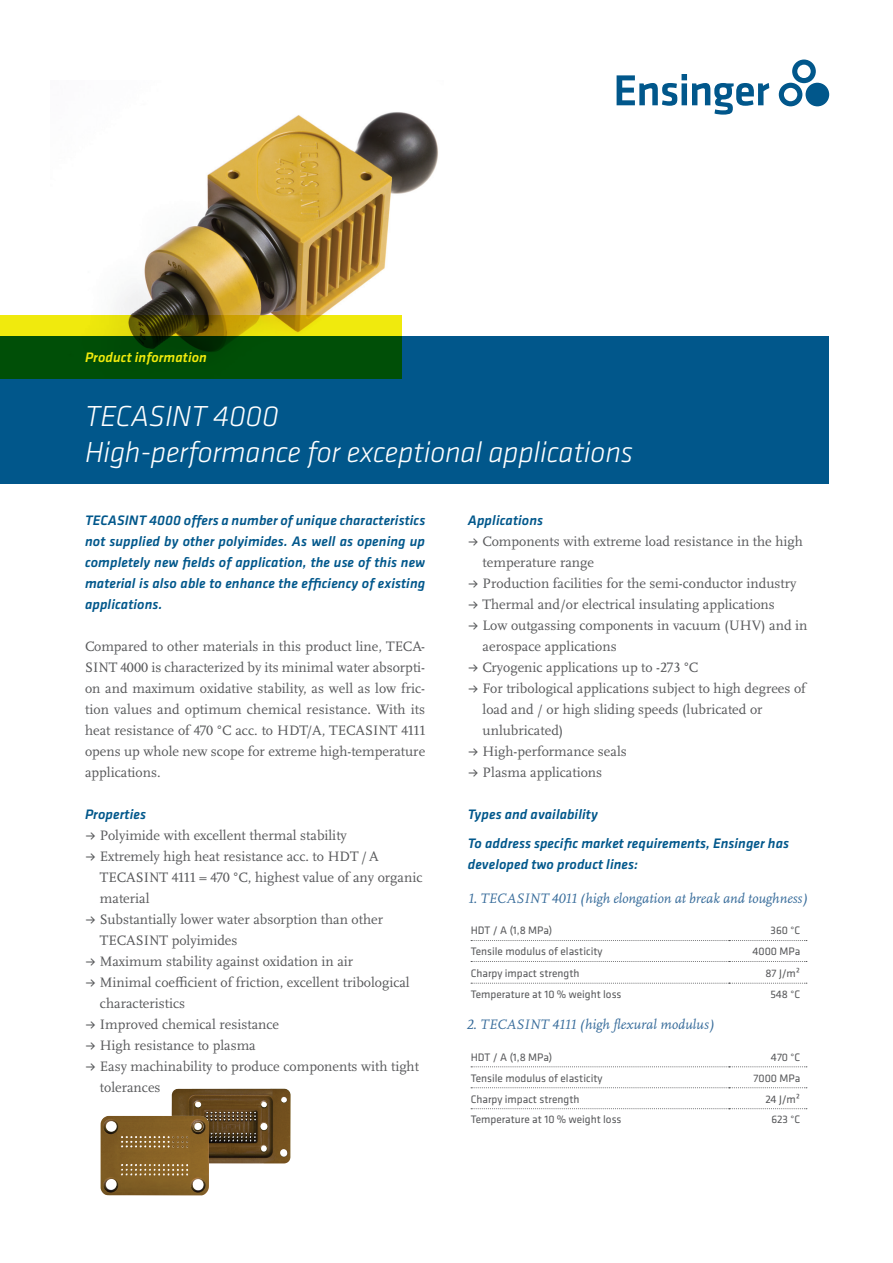
<style>
.page{position:relative;width:893px;height:1263px;background:#fff}
.page>*{position:absolute;margin:0;border:0;box-sizing:border-box;transform-origin:0 0}
.t1{font:italic 300 30px/36px "Klavika";letter-spacing:-.005em;color:#fff}
.t2{font:14.25px/21px "Scala Pro";color:#57585a;text-align:justify}
.t3{font:italic 500 14.25px/21px "Klavika";letter-spacing:.005em;color:#01578b;text-align:justify}
.t4{font:italic 14.25px "Scala Pro";color:#366b9a}
.t5{font:italic 500 14.25px "Klavika";letter-spacing:.005em;color:#f0ea0d}
.t6{font:11.25px "Klavika";color:#57585a}
.s1{font-family:"Klavika";font-size:15px}
</style>
<div class="page">
<img style="left:119px;top:112px;width:319px;height:203px">
<img style="left:172px;top:1088px;width:117px;height:75px">
<img style="left:100px;top:1116px;width:109px;height:79px">
<div style="left:0;top:336px;width:829px;height:147px;background:#01578b"></div>
<svg style="left:617px;top:74px;width:152px;height:41px"></svg>
<div style="left:805px;top:83px;width:24px;height:23px;background:#01578b;border-radius:50%"></div>
<svg style="left:779px;top:60px;width:37px;height:46px"></svg>
<svg style="left:0;top:315px;width:402px;height:63px;background:#417007"></svg>
<svg style="left:471px;top:940px;width:336px;height:1px"></svg>
<svg style="left:471px;top:961px;width:336px;height:1px"></svg>
<svg style="left:471px;top:983px;width:336px;height:1px"></svg>
<svg style="left:471px;top:1066px;width:336px;height:1px"></svg>
<svg style="left:471px;top:1087px;width:336px;height:1px"></svg>
<svg style="left:471px;top:1108px;width:336px;height:1px"></svg>
<p class="t5" style="left:85px;top:347px;width:123px">Product information</p>
<h1 class="t1" style="left:85px;top:398px;width:549px">TECASINT 4000<br>High-performance for exceptional applications</h1>
<p class="t3" style="left:85px;top:509px;width:342px">TECASINT 4000 offers a number of unique characteristics not supplied by other polyimides. As well as opening up completely new fields of application, the use of this new material is also able to enhance the efficiency of existing applications.</p>
<p class="t2" style="left:85px;top:636px;width:342px">Compared to other materials in this product line, TECA-SINT 4000 is characterized by its minimal water absorpti&shy;on and maximum oxidative stability, as well as low fric&shy;tion values and optimum chemical resistance. With its heat resistance of 470 °C acc. to HDT/A, TECASINT 4111 opens up whole new scope for extreme high-temperature applications.</p>
<p class="t3" style="left:85px;top:803px;width:62px">Properties</p>
<p class="t2" style="left:85px;top:825px;width:263px"><span class="s1">ˌ</span> Polyimide with excellent thermal stability</p>
<p class="t2" style="left:85px;top:846px;width:295px"><span class="s1">ˌ</span> Extremely high heat resistance acc. to HDT / A</p>
<p class="t2" style="left:100px;top:867px;width:324px">TECASINT 4111 = 470 °C, highest value of any organic</p>
<p class="t2" style="left:100px;top:888px;width:51px">material</p>
<p class="t2" style="left:85px;top:909px;width:300px"><span class="s1">ˌ</span> Substantially lower water absorption than other</p>
<p class="t2" style="left:100px;top:930px;width:139px">TECASINT polyimides</p>
<p class="t2" style="left:85px;top:951px;width:270px"><span class="s1">ˌ</span> Maximum stability against oxidation in air</p>
<p class="t2" style="left:85px;top:972px;width:326px"><span class="s1">ˌ</span> Minimal coefficient of friction, excellent tribological</p>
<p class="t2" style="left:100px;top:993px;width:87px">characteristics</p>
<p class="t2" style="left:85px;top:1014px;width:196px"><span class="s1">ˌ</span> Improved chemical resistance</p>
<p class="t2" style="left:85px;top:1035px;width:172px"><span class="s1">ˌ</span> High resistance to plasma</p>
<p class="t2" style="left:85px;top:1056px;width:335px"><span class="s1">ˌ</span> Easy machinability to produce components with tight</p>
<p class="t2" style="left:100px;top:1077px;width:62px">tolerances</p>
<p class="t3" style="left:468px;top:509px;width:77px">Applications</p>
<p class="t2" style="left:468px;top:531px;width:337px"><span class="s1">ˌ</span> Components with extreme load resistance in the high</p>
<p class="t2" style="left:483px;top:552px;width:113px">temperature range</p>
<p class="t2" style="left:468px;top:573px;width:330px"><span class="s1">ˌ</span> Production facilities for the semi-conductor industry</p>
<p class="t2" style="left:468px;top:594px;width:309px"><span class="s1">ˌ</span> Thermal and/or electrical insulating applications</p>
<p class="t2" style="left:468px;top:615px;width:341px"><span class="s1">ˌ</span> Low outgassing components in vacuum (UHV) and in</p>
<p class="t2" style="left:483px;top:636px;width:136px">aerospace applications</p>
<p class="t2" style="left:468px;top:657px;width:232px"><span class="s1">ˌ</span> Cryogenic applications up to -273 °C</p>
<p class="t2" style="left:468px;top:678px;width:340px"><span class="s1">ˌ</span> For tribological applications subject to high degrees of</p>
<p class="t2" style="left:483px;top:699px;width:281px">load and / or high sliding speeds (lubricated or</p>
<p class="t2" style="left:483px;top:720px;width:82px">unlubricated)</p>
<p class="t2" style="left:468px;top:741px;width:161px"><span class="s1">ˌ</span> High-performance seals</p>
<p class="t2" style="left:468px;top:762px;width:136px"><span class="s1">ˌ</span> Plasma applications</p>
<p class="t3" style="left:468px;top:800px;width:323px;line-height:28.5px">Types and availability<br>To address specific market requirements, Ensinger has</p>
<p class="t3" style="left:468px;top:853px;width:172px">developed two product lines:</p>
<p class="t4" style="left:468px;top:890px;width:342px">1. TECASINT 4011 (high elongation at break and toughness)</p>
<p class="t6" style="left:471px;top:923px;width:83px">HDT / A (1,8 MPa)</p>
<p class="t6" style="left:771px;top:923px;width:31px">360 °C</p>
<p class="t6" style="left:471px;top:944px;width:133px">Tensile modulus of elasticity</p>
<p class="t6" style="left:752px;top:944px;width:49px">4000 MPa</p>
<p class="t6" style="left:471px;top:965px;width:110px">Charpy impact strength</p>
<p class="t6" style="left:765px;top:965px;width:36px">87 J/m²</p>
<p class="t6" style="left:471px;top:987px;width:152px">Temperature at 10 % weight loss</p>
<p class="t6" style="left:770px;top:987px;width:31px">548 °C</p>
<p class="t4" style="left:466px;top:1016px;width:250px">2. TECASINT 4111 (high flexural modulus)</p>
<p class="t6" style="left:471px;top:1049px;width:83px">HDT / A (1,8 MPa)</p>
<p class="t6" style="left:771px;top:1049px;width:31px">470 °C</p>
<p class="t6" style="left:471px;top:1070px;width:133px">Tensile modulus of elasticity</p>
<p class="t6" style="left:753px;top:1070px;width:48px">7000 MPa</p>
<p class="t6" style="left:471px;top:1091px;width:110px">Charpy impact strength</p>
<p class="t6" style="left:765px;top:1091px;width:36px">24 J/m²</p>
<p class="t6" style="left:471px;top:1112px;width:152px">Temperature at 10 % weight loss</p>
<p class="t6" style="left:771px;top:1112px;width:30px">623 °C</p>
</div>
